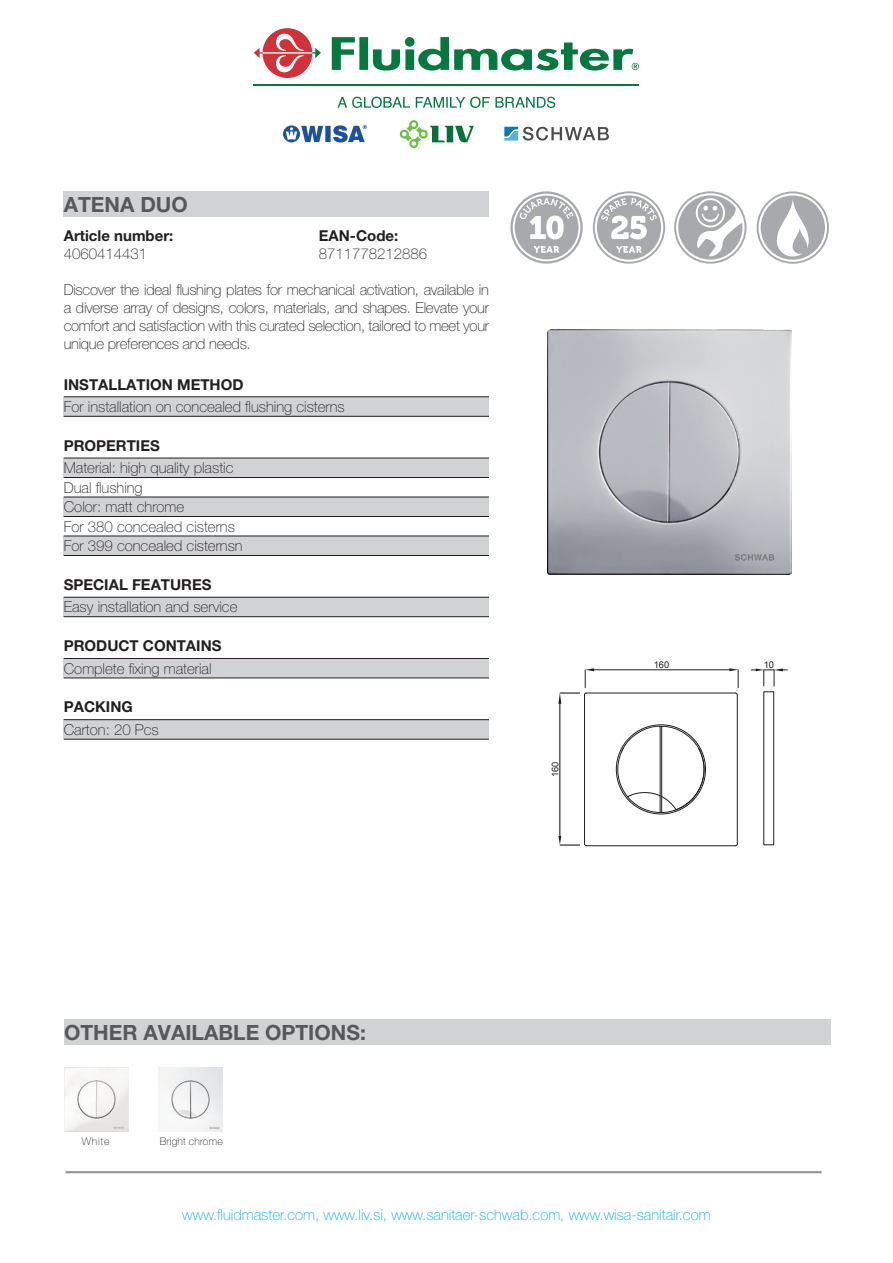
<style>
.page{position:relative;width:893px;height:1263px;background:#fff}
.page>*{position:absolute;margin:0;border:0;box-sizing:border-box;transform-origin:0 0}
.t1{font:700 21px "Helvetica Neue LT Pro";color:#57585a}
.t2{font:100 15px/19.5px "Helvetica Neue LT Pro";color:#231f20;text-align:justify}
.t3{font:700 15px "Helvetica Neue LT Pro";color:#231f20}
.t4{font:100 15px "Helvetica Neue LT Pro";color:#00aeef}
.t5{font:100 10.5px "Helvetica Neue LT Pro";letter-spacing:.02em;color:#231f20}
.t6{font:9.3px "Arial";color:#231f20}
</style>
<div class="page">
<svg style="left:332px;top:37px;width:307px;height:34px"></svg>
<svg style="left:254px;top:28px;width:67px;height:50px"></svg>
<svg style="left:338px;top:97px;width:217px;height:11px"></svg>
<hr style="left:254px;top:84px;width:385px;height:1px;background:#04793f">
<svg style="left:283px;top:125px;width:84px;height:18px"></svg>
<svg style="left:399px;top:120px;width:75px;height:28px"></svg>
<svg style="left:504px;top:127px;width:105px;height:14px"></svg>
<img style="left:547px;top:330px;width:244px;height:244px">
<hr style="left:594px;top:669px;width:135px;height:1px;background:#231f20">
<hr style="left:560px;top:704px;width:1px;height:131px;background:#231f20">
<hr style="left:586px;top:845px;width:149px;height:1px;background:#231f20">
<hr style="left:584px;top:695px;width:1px;height:149px;background:#231f20">
<hr style="left:737px;top:695px;width:1px;height:149px;background:#231f20">
<hr style="left:586px;top:693px;width:149px;height:1px;background:#231f20">
<svg style="left:558px;top:836px;width:29px;height:10px"></svg>
<svg style="left:729px;top:668px;width:10px;height:27px"></svg>
<svg style="left:558px;top:668px;width:36px;height:36px"></svg>
<svg style="left:615px;top:725px;width:91px;height:88px"></svg>
<div style="left:763px;top:691px;width:11px;height:154px;border:1px solid #231f20"></div>
<svg style="left:751px;top:668px;width:36px;height:18px"></svg>
<hr style="left:66px;top:1171px;width:756px;height:2px;background:#939598">
<img style="left:64px;top:1067px;width:64px;height:64px">
<img style="left:158px;top:1067px;width:64px;height:64px">
<div style="left:64px;top:191px;width:425px;height:26px;background:#d1d2d4"></div>
<div style="left:64px;top:397px;width:425px;height:19px;background:#d1d2d4"></div>
<hr style="left:64px;top:396px;width:425px;height:1px;background:#231f20">
<hr style="left:64px;top:416px;width:425px;height:1px;background:#231f20">
<div style="left:64px;top:458px;width:425px;height:19px;background:#d1d2d4"></div>
<hr style="left:64px;top:458px;width:425px;height:1px;background:#231f20">
<hr style="left:64px;top:477px;width:425px;height:1px;background:#231f20">
<div style="left:64px;top:497px;width:425px;height:19px;background:#d1d2d4"></div>
<hr style="left:64px;top:497px;width:425px;height:1px;background:#231f20">
<hr style="left:64px;top:516px;width:425px;height:1px;background:#231f20">
<div style="left:64px;top:536px;width:425px;height:19px;background:#d1d2d4"></div>
<hr style="left:64px;top:536px;width:425px;height:1px;background:#231f20">
<hr style="left:64px;top:555px;width:425px;height:1px;background:#231f20">
<div style="left:64px;top:597px;width:425px;height:20px;background:#d1d2d4"></div>
<hr style="left:64px;top:597px;width:425px;height:1px;background:#231f20">
<hr style="left:64px;top:616px;width:425px;height:1px;background:#231f20">
<div style="left:64px;top:659px;width:425px;height:19px;background:#d1d2d4"></div>
<hr style="left:64px;top:658px;width:425px;height:1px;background:#231f20">
<hr style="left:64px;top:678px;width:425px;height:1px;background:#231f20">
<div style="left:64px;top:720px;width:425px;height:19px;background:#d1d2d4"></div>
<hr style="left:64px;top:719px;width:425px;height:1px;background:#231f20">
<hr style="left:64px;top:739px;width:425px;height:1px;background:#231f20">
<svg style="left:674px;top:191px;width:72px;height:73px"></svg>
<svg style="left:757px;top:191px;width:72px;height:73px"></svg>
<svg style="left:510px;top:191px;width:73px;height:73px"></svg>
<svg style="left:593px;top:191px;width:72px;height:73px"></svg>
<div style="left:64px;top:1019px;width:766px;height:26px;background:#d1d2d4"></div>
<h1 class="t1" style="left:64px;top:191px;width:126px">ATENA DUO</h1>
<p class="t3" style="left:64px;top:227px;width:111px">Article number:</p>
<p class="t3" style="left:319px;top:227px;width:81px">EAN-Code:</p>
<p class="t2" style="left:64px;top:244px;width:85px">4060414431</p>
<p class="t2" style="left:319px;top:244px;width:110px">8711778212886</p>
<p class="t2" style="left:64px;top:281px;width:427px;line-height:18px">Discover the ideal flushing plates for mechanical activation, available in a diverse array of designs, colors, materials, and shapes. Elevate your comfort and satisfaction with this curated selection, tailored to meet your unique preferences and needs.</p>
<p class="t3" style="left:64px;top:375px;width:181px">INSTALLATION METHOD</p>
<p class="t2" style="left:64px;top:397px;width:282px">For installation on concealed flushing cisterns</p>
<p class="t3" style="left:64px;top:436px;width:98px">PROPERTIES</p>
<p class="t2" style="left:64px;top:458px;width:180px;text-align:left">Material: high quality plastic<br>Dual flushing<br>Color: matt chrome<br>For 380 concealed cisterns<br>For 399 concealed cisternsn</p>
<p class="t3" style="left:64px;top:575px;width:149px">SPECIAL FEATURES</p>
<p class="t2" style="left:64px;top:597px;width:175px">Easy installation and service</p>
<p class="t3" style="left:64px;top:637px;width:159px">PRODUCT CONTAINS</p>
<p class="t2" style="left:64px;top:658px;width:149px">Complete fixing material</p>
<p class="t3" style="left:64px;top:698px;width:71px">PACKING</p>
<p class="t2" style="left:64px;top:720px;width:97px">Carton: 20 Pcs</p>
<p class="t6" style="left:549px;top:777px;width:17px;rotate:-90deg">160</p>
<p class="t6" style="left:654px;top:659px;width:17px">160</p>
<p class="t6" style="left:764px;top:659px;width:12px">10</p>
<h1 class="t1" style="left:64px;top:1019px;width:303px">OTHER AVAILABLE OPTIONS:</h1>
<p class="t5" style="left:82px;top:1135px;width:29px">White</p>
<p class="t5" style="left:160px;top:1135px;width:65px">Bright chrome</p>
<p class="t4" style="left:182px;top:1206px;width:530px">www.fluidmaster.com, www.liv.si, www.sanitaer-schwab.com, www.wisa-sanitair.com</p>
</div>
